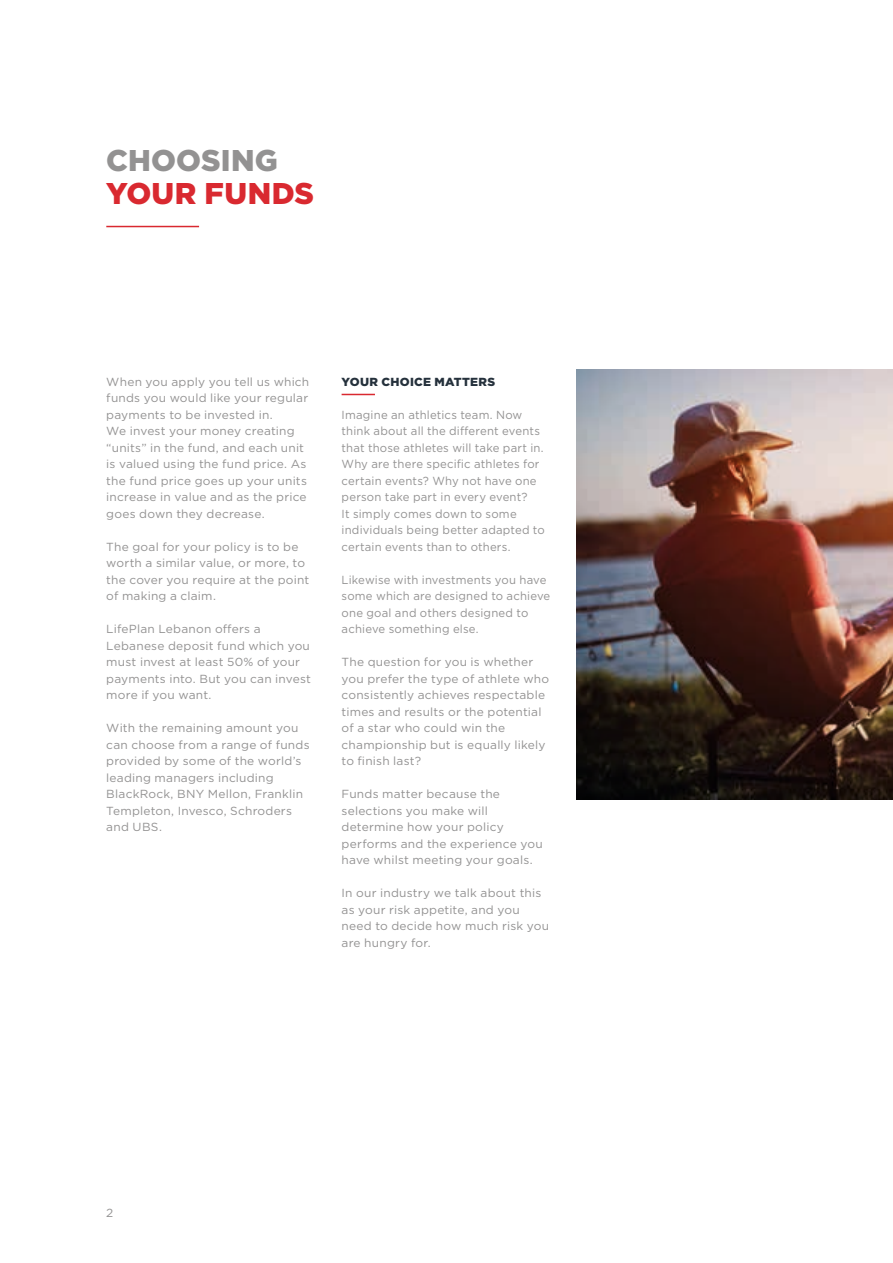
<style>
.page{position:relative;width:893px;height:1263px;background:#fff}
.page>*{position:absolute;margin:0;border:0;box-sizing:border-box;transform-origin:0 0}
.Headline{font:900 30px/33px "Gotham";letter-spacing:.005em;color:#d92930}
.Body{font:11.7px/16.5px "Gotham";letter-spacing:.015em;color:#939292}
.Subheadline{font:900 11.7px "Gotham";letter-spacing:.025em;color:#25313c}
.s1{color:#939292}
</style>
<div class="page">
<hr style="left:342px;top:394px;width:33px;height:1px;background:#d92930">
<hr style="left:106px;top:226px;width:93px;height:1px;background:#d92930">
<img style="left:577px;top:369px;width:316px;height:430px">
<p class="Headline" style="left:106px;top:144px;width:209px"><span class="s1">CHOOSING<br></span>YOUR FUNDS</p>
<p class="Body" style="left:106px;top:373px;width:205px">When you apply you tell us which funds you would like your regular payments to be invested in.<br>We invest your money creating “units” in the fund, and each unit is valued using the fund price. As the fund price goes up your units increase in value and as the price goes down they decrease.</p>
<p class="Body" style="left:106px;top:538px;width:205px">The goal for your policy is to be worth a similar value, or more, to the cover you require at the point of making a claim.</p>
<p class="Body" style="left:106px;top:620px;width:206px">LifePlan Lebanon offers a<br>Lebanese deposit fund which you must invest at least 50% of your payments into. But you can invest more if you want.</p>
<p class="Body" style="left:106px;top:719px;width:205px">With the remaining amount you can choose from a range of funds provided by some of the world’s leading managers including<br>BlackRock, BNY Mellon, Franklin<br>Templeton, Invesco, Schroders and UBS.</p>
<p class="Subheadline" style="left:342px;top:373px;width:155px">YOUR CHOICE MATTERS</p>
<p class="Body" style="left:342px;top:406px;width:205px">Imagine an athletics team. Now think about all the different events that those athletes will take part in.<br>Why are there specific athletes for certain events? Why not have one person take part in every event?<br>It simply comes down to some individuals being better adapted to certain events than to others.</p>
<p class="Body" style="left:342px;top:571px;width:210px">Likewise with investments you have some which are designed to achieve one goal and others designed to achieve something else.</p>
<p class="Body" style="left:342px;top:653px;width:209px">The question for you is whether you prefer the type of athlete who consistently achieves respectable times and results or the potential of a star who could win the championship but is equally likely to finish last?</p>
<p class="Body" style="left:342px;top:785px;width:203px">Funds matter because the selections you make will determine how your policy performs and the experience you have whilst meeting your goals.</p>
<p class="Body" style="left:342px;top:884px;width:209px">In our industry we talk about this as your risk appetite, and you need to decide how much risk you are hungry for.</p>
<p class="Body" style="left:106px;top:1204px;width:9px">2</p>
</div>
